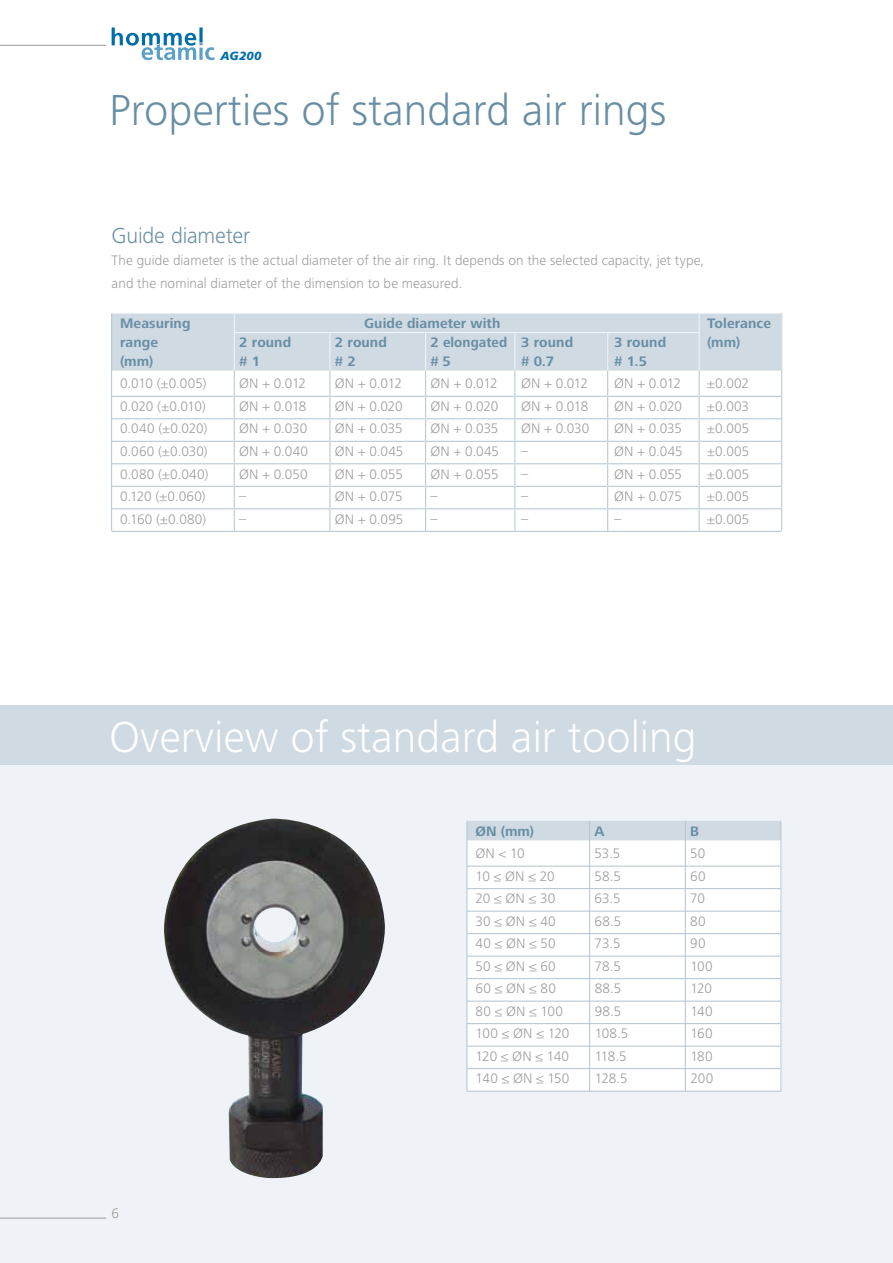
<style>
.page{position:relative;width:893px;height:1263px;background:#fff}
.page>*{position:absolute;margin:0;border:0;box-sizing:border-box;transform-origin:0 0}
.t1{font:300 45px "Frutiger Next LT";color:#688ea4}
.t2{font:300 45px "Frutiger Next LT";color:#fff}
.t3{font:300 22.5px "Frutiger Next LT";letter-spacing:-.01em;color:#688ea4}
.t4{font:300 14.25px/22.5px "Frutiger Next LT";letter-spacing:.005em;color:#9a9a9a}
.t5{font:700 14.25px "Frutiger Next LT";letter-spacing:.01em;color:#688ea4}
.t6{font:italic 900 11.85px "Frutiger";letter-spacing:.025em;color:#006ea8}
</style>
<div class="page">
<div style="left:0;top:756px;width:893px;height:507px;background:#eff2f6"></div>
<div style="left:0;top:705px;width:893px;height:60px;background:#cfdae3"></div>
<hr style="left:0;top:1218px;width:106px;height:1px;background:#9a9a9a">
<svg style="left:112px;top:27px;width:102px;height:33px"></svg>
<hr style="left:0;top:45px;width:106px;height:1px;background:#9a9a9a">
<img style="left:164px;top:819px;width:221px;height:360px">
<div style="left:467px;top:821px;width:314px;height:270px;background:#fff"></div>
<div style="left:467px;top:821px;width:314px;height:19px;background:#cfdae3"></div>
<hr style="left:467px;top:866px;width:314px;height:1px;background:#b2c3d1">
<hr style="left:467px;top:888px;width:314px;height:1px;background:#b2c3d1">
<hr style="left:467px;top:911px;width:314px;height:1px;background:#b2c3d1">
<hr style="left:467px;top:933px;width:314px;height:1px;background:#b2c3d1">
<hr style="left:467px;top:956px;width:314px;height:1px;background:#b2c3d1">
<hr style="left:467px;top:978px;width:314px;height:1px;background:#b2c3d1">
<hr style="left:467px;top:1001px;width:314px;height:1px;background:#b2c3d1">
<hr style="left:467px;top:1023px;width:314px;height:1px;background:#b2c3d1">
<hr style="left:467px;top:1046px;width:314px;height:1px;background:#b2c3d1">
<hr style="left:467px;top:1068px;width:314px;height:1px;background:#b2c3d1">
<hr style="left:467px;top:1091px;width:314px;height:1px;background:#b2c3d1">
<hr style="left:467px;top:821px;width:1px;height:270px;background:#b2c3d1">
<hr style="left:589px;top:821px;width:1px;height:270px;background:#b2c3d1">
<hr style="left:685px;top:821px;width:1px;height:270px;background:#b2c3d1">
<hr style="left:781px;top:821px;width:1px;height:270px;background:#b2c3d1">
<div style="left:112px;top:314px;width:669px;height:19px;background:#cfdae3"></div>
<div style="left:112px;top:332px;width:669px;height:20px;background:#cfdae3"></div>
<div style="left:112px;top:351px;width:669px;height:20px;background:#cfdae3"></div>
<hr style="left:112px;top:396px;width:669px;height:1px;background:#b2c3d1">
<hr style="left:112px;top:418px;width:669px;height:1px;background:#b2c3d1">
<hr style="left:112px;top:441px;width:669px;height:1px;background:#b2c3d1">
<hr style="left:112px;top:463px;width:669px;height:1px;background:#b2c3d1">
<hr style="left:112px;top:486px;width:669px;height:1px;background:#b2c3d1">
<hr style="left:112px;top:508px;width:669px;height:1px;background:#b2c3d1">
<hr style="left:112px;top:531px;width:669px;height:1px;background:#b2c3d1">
<hr style="left:111px;top:313px;width:1px;height:218px;background:#b2c3d1">
<hr style="left:234px;top:313px;width:1px;height:218px;background:#b2c3d1">
<hr style="left:330px;top:333px;width:1px;height:198px;background:#b2c3d1">
<hr style="left:425px;top:333px;width:1px;height:198px;background:#b2c3d1">
<hr style="left:514px;top:333px;width:1px;height:198px;background:#b2c3d1">
<hr style="left:607px;top:333px;width:1px;height:198px;background:#b2c3d1">
<hr style="left:699px;top:313px;width:1px;height:218px;background:#b2c3d1">
<hr style="left:781px;top:313px;width:1px;height:217px;background:#b2c3d1">
<hr style="left:234px;top:332px;width:465px;height:1px;background:#b2c3d1">
<p class="t6" style="left:220px;top:49px;width:43px">AG200</p>
<h1 class="t1" style="left:109px;top:85px;width:559px">Properties of standard air rings</h1>
<h2 class="t3" style="left:112px;top:223px;width:140px">Guide diameter</h2>
<p class="t4" style="left:112px;top:249px;width:594px">The guide diameter is the actual diameter of the air ring. It depends on the selected capacity, jet type, and the nominal diameter of the dimension to be measured.</p>
<p class="t5" style="left:120px;top:316px;width:72px">Measuring</p>
<p class="t5" style="left:364px;top:316px;width:138px">Guide diameter with</p>
<p class="t5" style="left:707px;top:316px;width:65px">Tolerance</p>
<p class="t5" style="left:120px;top:334px;width:40px">range</p>
<p class="t5" style="left:239px;top:334px;width:54px">2 round</p>
<p class="t5" style="left:335px;top:334px;width:54px">2 round</p>
<p class="t5" style="left:430px;top:334px;width:144px">2 elongated 3 round</p>
<p class="t5" style="left:614px;top:334px;width:54px">3 round</p>
<p class="t5" style="left:707px;top:334px;width:35px">(mm)</p>
<p class="t5" style="left:120px;top:353px;width:35px">(mm)</p>
<p class="t5" style="left:239px;top:353px;width:22px"># 1</p>
<p class="t5" style="left:335px;top:353px;width:22px"># 2</p>
<p class="t5" style="left:431px;top:353px;width:22px"># 5</p>
<p class="t5" style="left:521px;top:353px;width:34px"># 0.7</p>
<p class="t5" style="left:614px;top:353px;width:35px"># 1.5</p>
<p class="t4" style="left:120px;top:373px;width:88px">0.010 (±0.005)</p>
<p class="t4" style="left:239px;top:373px;width:69px">ØN + 0.012</p>
<p class="t4" style="left:335px;top:373px;width:69px">ØN + 0.012</p>
<p class="t4" style="left:431px;top:373px;width:69px">ØN + 0.012</p>
<p class="t4" style="left:521px;top:373px;width:69px">ØN + 0.012</p>
<p class="t4" style="left:614px;top:373px;width:69px">ØN + 0.012</p>
<p class="t4" style="left:707px;top:373px;width:43px">±0.002</p>
<p class="t4" style="left:120px;top:395px;width:87px">0.020 (±0.010)</p>
<p class="t4" style="left:239px;top:395px;width:69px">ØN + 0.018</p>
<p class="t4" style="left:335px;top:395px;width:69px">ØN + 0.020</p>
<p class="t4" style="left:431px;top:395px;width:69px">ØN + 0.020</p>
<p class="t4" style="left:521px;top:395px;width:69px">ØN + 0.018</p>
<p class="t4" style="left:614px;top:395px;width:69px">ØN + 0.020</p>
<p class="t4" style="left:707px;top:395px;width:44px">±0.003</p>
<p class="t4" style="left:120px;top:418px;width:89px">0.040 (±0.020)</p>
<p class="t4" style="left:239px;top:418px;width:70px">ØN + 0.030</p>
<p class="t4" style="left:335px;top:418px;width:69px">ØN + 0.035</p>
<p class="t4" style="left:431px;top:418px;width:69px">ØN + 0.035</p>
<p class="t4" style="left:521px;top:418px;width:70px">ØN + 0.030</p>
<p class="t4" style="left:614px;top:418px;width:69px">ØN + 0.035</p>
<p class="t4" style="left:707px;top:418px;width:44px">±0.005</p>
<p class="t4" style="left:120px;top:440px;width:89px">0.060 (±0.030)</p>
<p class="t4" style="left:239px;top:440px;width:71px">ØN + 0.040</p>
<p class="t4" style="left:335px;top:440px;width:70px">ØN + 0.045</p>
<p class="t4" style="left:431px;top:440px;width:70px">ØN + 0.045</p>
<p class="t4" style="left:521px;top:440px;width:9px">–</p>
<p class="t4" style="left:614px;top:440px;width:70px">ØN + 0.045</p>
<p class="t4" style="left:707px;top:440px;width:44px">±0.005</p>
<p class="t4" style="left:120px;top:463px;width:90px">0.080 (±0.040)</p>
<p class="t4" style="left:239px;top:463px;width:70px">ØN + 0.050</p>
<p class="t4" style="left:335px;top:463px;width:70px">ØN + 0.055</p>
<p class="t4" style="left:431px;top:463px;width:70px">ØN + 0.055</p>
<p class="t4" style="left:521px;top:463px;width:9px">–</p>
<p class="t4" style="left:614px;top:463px;width:70px">ØN + 0.055</p>
<p class="t4" style="left:707px;top:463px;width:44px">±0.005</p>
<p class="t4" style="left:120px;top:485px;width:87px">0.120 (±0.060)</p>
<p class="t4" style="left:239px;top:485px;width:9px">–</p>
<p class="t4" style="left:335px;top:485px;width:69px">ØN + 0.075</p>
<p class="t4" style="left:431px;top:485px;width:9px">–</p>
<p class="t4" style="left:521px;top:485px;width:9px">–</p>
<p class="t4" style="left:614px;top:485px;width:69px">ØN + 0.075</p>
<p class="t4" style="left:707px;top:485px;width:44px">±0.005</p>
<p class="t4" style="left:120px;top:508px;width:88px">0.160 (±0.080)</p>
<p class="t4" style="left:239px;top:508px;width:9px">–</p>
<p class="t4" style="left:335px;top:508px;width:70px">ØN + 0.095</p>
<p class="t4" style="left:431px;top:508px;width:9px">–</p>
<p class="t4" style="left:521px;top:508px;width:9px">–</p>
<p class="t4" style="left:614px;top:508px;width:9px">–</p>
<p class="t4" style="left:707px;top:508px;width:44px">±0.005</p>
<h1 class="t2" style="left:109px;top:712px;width:589px">Overview of standard air tooling</h1>
<p class="t4" style="left:112px;top:1202px;width:9px">6</p>
<p class="t5" style="left:475px;top:823px;width:60px">ØN (mm)</p>
<p class="t5" style="left:595px;top:823px;width:11px">A</p>
<p class="t5" style="left:690px;top:823px;width:10px">B</p>
<p class="t4" style="left:475px;top:842px;width:51px">ØN &lt; 10</p>
<p class="t4" style="left:595px;top:842px;width:27px">53.5</p>
<p class="t4" style="left:690px;top:842px;width:17px">50</p>
<p class="t4" style="left:475px;top:865px;width:81px">10 ≤ ØN ≤ 20</p>
<p class="t4" style="left:595px;top:865px;width:28px">58.5</p>
<p class="t4" style="left:690px;top:865px;width:17px">60</p>
<p class="t4" style="left:475px;top:887px;width:81px">20 ≤ ØN ≤ 30</p>
<p class="t4" style="left:595px;top:887px;width:28px">63.5</p>
<p class="t4" style="left:690px;top:887px;width:16px">70</p>
<p class="t4" style="left:476px;top:910px;width:82px">30 ≤ ØN ≤ 40</p>
<p class="t4" style="left:595px;top:910px;width:28px">68.5</p>
<p class="t4" style="left:690px;top:910px;width:17px">80</p>
<p class="t4" style="left:476px;top:932px;width:82px">40 ≤ ØN ≤ 50</p>
<p class="t4" style="left:595px;top:932px;width:28px">73.5</p>
<p class="t4" style="left:690px;top:932px;width:17px">90</p>
<p class="t4" style="left:476px;top:955px;width:82px">50 ≤ ØN ≤ 60</p>
<p class="t4" style="left:595px;top:955px;width:28px">78.5</p>
<p class="t4" style="left:690px;top:955px;width:24px">100</p>
<p class="t4" style="left:476px;top:977px;width:82px">60 ≤ ØN ≤ 80</p>
<p class="t4" style="left:595px;top:977px;width:28px">88.5</p>
<p class="t4" style="left:690px;top:977px;width:23px">120</p>
<p class="t4" style="left:476px;top:1000px;width:89px">80 ≤ ØN ≤ 100</p>
<p class="t4" style="left:595px;top:1000px;width:28px">98.5</p>
<p class="t4" style="left:690px;top:1000px;width:24px">140</p>
<p class="t4" style="left:476px;top:1022px;width:95px">100 ≤ ØN ≤ 120</p>
<p class="t4" style="left:595px;top:1022px;width:35px">108.5</p>
<p class="t4" style="left:690px;top:1022px;width:24px">160</p>
<p class="t4" style="left:476px;top:1045px;width:95px">120 ≤ ØN ≤ 140</p>
<p class="t4" style="left:595px;top:1045px;width:34px">118.5</p>
<p class="t4" style="left:690px;top:1045px;width:24px">180</p>
<p class="t4" style="left:476px;top:1067px;width:95px">140 ≤ ØN ≤ 150</p>
<p class="t4" style="left:595px;top:1067px;width:34px">128.5</p>
<p class="t4" style="left:690px;top:1067px;width:24px">200</p>
</div>
